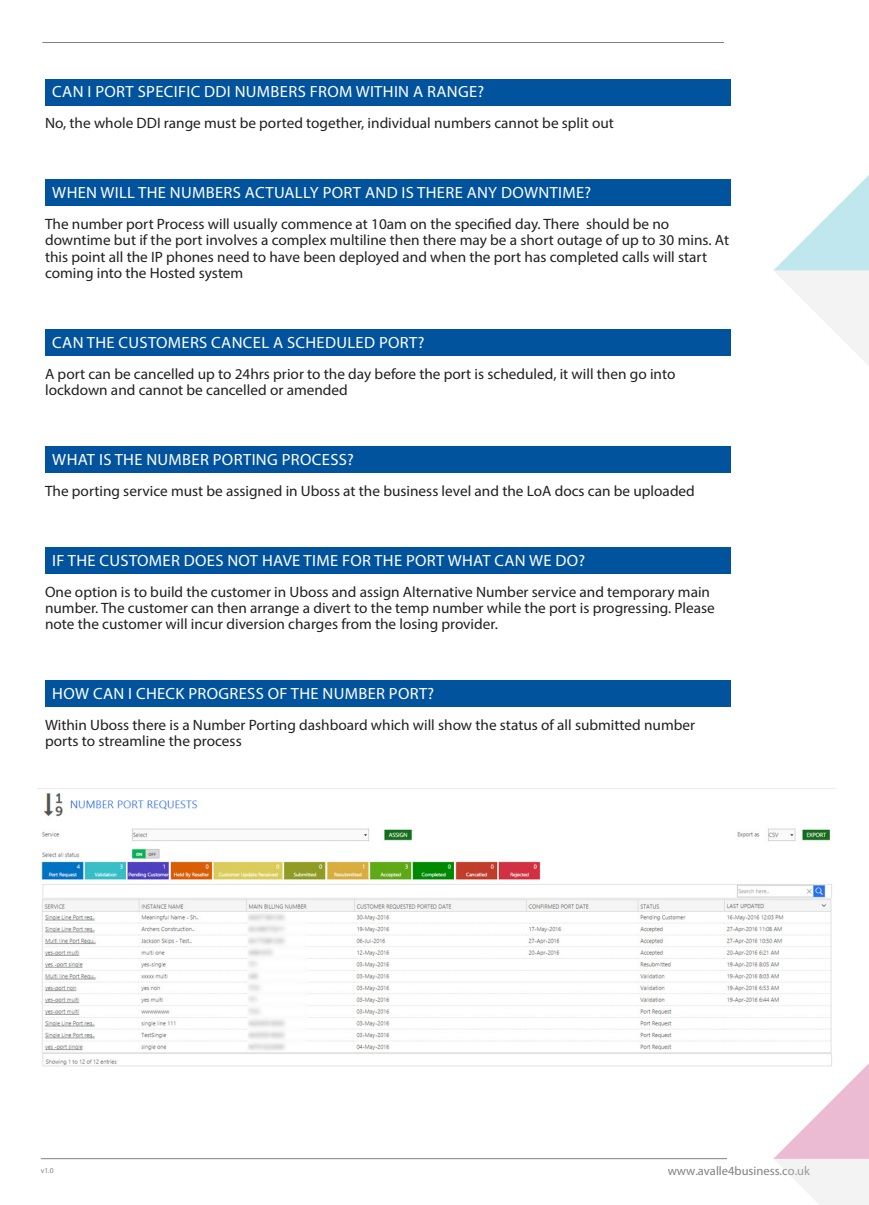
<style>
.page{position:relative;width:869px;height:1205px;background:#fff}
.page>*{position:absolute;margin:0;border:0;box-sizing:border-box;transform-origin:0 0}
.Subheading{font:16.25px "Myriad Pro";letter-spacing:.02em;color:#fff}
.Body_Text{font:15px/16.2px "Myriad Pro";color:#231f20}
.t1{font:12.5px "Myriad Pro";color:#808180}
.t2{font:7.5px "Myriad Pro";color:#808180}
</style>
<div class="page">
<hr style="left:41px;top:1158px;width:685px;height:1px;background:#808180">
<hr style="left:42px;top:42px;width:681px;height:1px;background:#808180">
<svg style="left:773px;top:176px;width:95px;height:188px"></svg>
<svg style="left:773px;top:1064px;width:95px;height:141px"></svg>
<div style="left:45px;top:79px;width:685px;height:26px;background:#01539e"></div>
<div style="left:45px;top:179px;width:685px;height:27px;background:#01539e"></div>
<div style="left:45px;top:329px;width:685px;height:27px;background:#01539e"></div>
<div style="left:45px;top:446px;width:685px;height:27px;background:#01539e"></div>
<div style="left:45px;top:547px;width:685px;height:27px;background:#01539e"></div>
<div style="left:45px;top:680px;width:685px;height:27px;background:#01539e"></div>
<img style="left:38px;top:788px;width:800px;height:282px">
<p class="Subheading" style="left:52px;top:82px;width:433px">CAN I PORT SPECIFIC DDI NUMBERS FROM WITHIN A RANGE?</p>
<p class="Body_Text" style="left:45px;top:115px;width:570px">No, the whole DDI range must be ported together, individual numbers cannot be split out</p>
<p class="Subheading" style="left:52px;top:182px;width:540px">WHEN WILL THE NUMBERS ACTUALLY PORT AND IS THERE ANY DOWNTIME?</p>
<p class="Body_Text" style="left:45px;top:216px;width:685px">The number port Process will usually commence at 10am on the specified day. There should be no downtime but if the port involves a complex multiline then there may be a short outage of up to 30 mins. At this point all the IP phones need to have been deployed and when the port has completed calls will start coming into the Hosted system</p>
<p class="Subheading" style="left:52px;top:332px;width:373px">CAN THE CUSTOMERS CANCEL A SCHEDULED PORT?</p>
<p class="Body_Text" style="left:45px;top:365px;width:631px">A port can be cancelled up to 24hrs prior to the day before the port is scheduled, it will then go into lockdown and cannot be cancelled or amended</p>
<p class="Subheading" style="left:52px;top:449px;width:303px">WHAT IS THE NUMBER PORTING PROCESS?</p>
<p class="Body_Text" style="left:45px;top:482px;width:651px">The porting service must be assigned in Uboss at the business level and the LoA docs can be uploaded</p>
<p class="Subheading" style="left:52px;top:550px;width:534px">IF THE CUSTOMER DOES NOT HAVE TIME FOR THE PORT WHAT CAN WE DO?</p>
<p class="Body_Text" style="left:45px;top:583px;width:671px">One option is to build the customer in Uboss and assign Alternative Number service and temporary main number. The customer can then arrange a divert to the temp number while the port is progressing. Please note the customer will incur diversion charges from the losing provider.</p>
<p class="Subheading" style="left:52px;top:683px;width:383px">HOW CAN I CHECK PROGRESS OF THE NUMBER PORT?</p>
<p class="Body_Text" style="left:45px;top:717px;width:651px">Within Uboss there is a Number Porting dashboard which will show the status of all submitted number ports to streamline the process</p>
<p class="t2" style="left:41px;top:1166px;width:14px">v1.0</p>
<p class="t1" style="left:667px;top:1163px;width:144px">www.avalle4business.co.uk</p>
</div>
